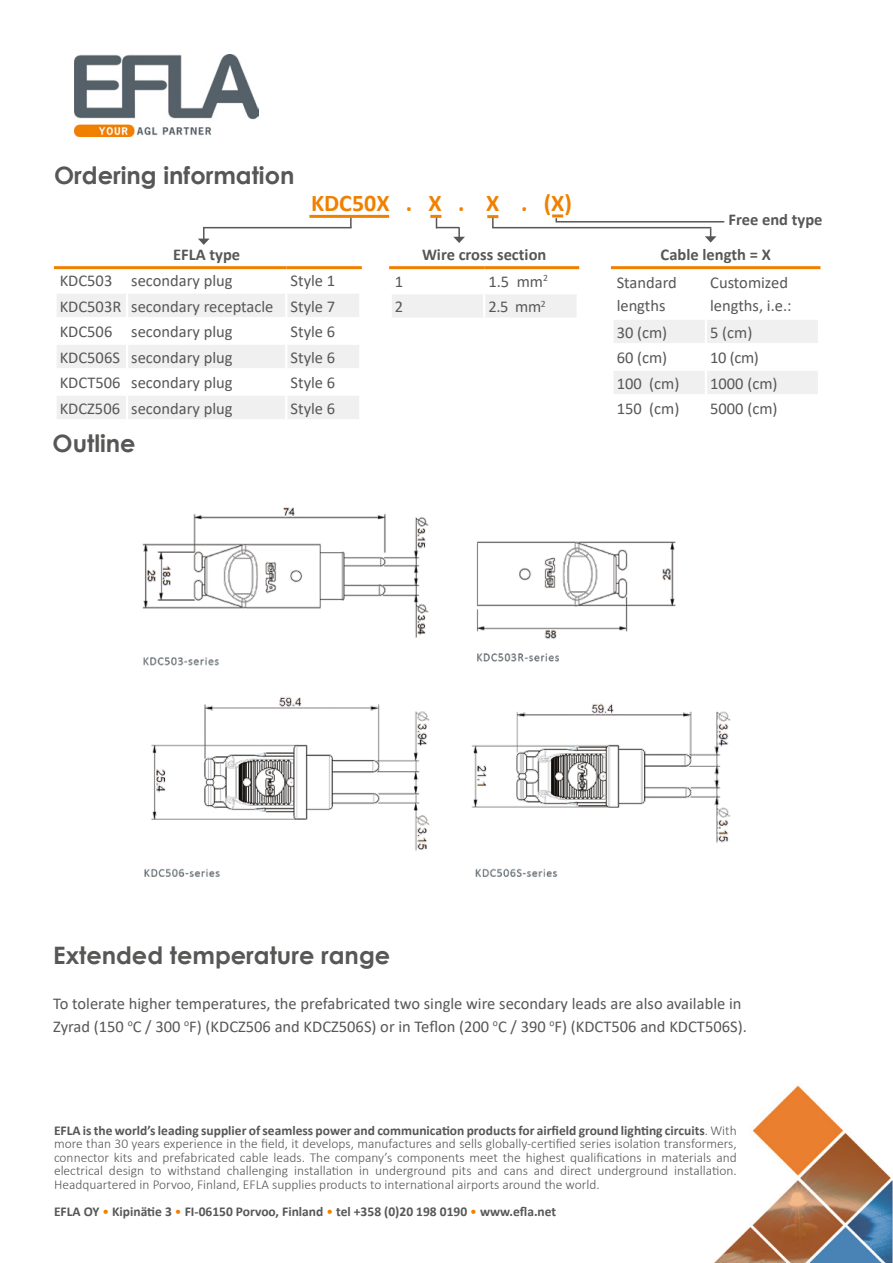
<style>
.page{position:relative;width:893px;height:1263px;background:#fff}
.page>*{position:absolute;margin:0;border:0;box-sizing:border-box;transform-origin:0 0}
.t1{font:700 24px "Century Gothic";color:#575756}
.t2{font:700 24px "Calibri";color:#f08100}
.t3{font:16.5px/22.5px "Calibri";color:#575756}
.t4{font:700 16.5px "Calibri";color:#575756}
.t5{font:300 13.5px/13.5px "Calibri";color:#575756;text-align:justify}
.t6{font:700 13.5px "Calibri";color:#575756}
.s1{font-weight:700}
.s2{font-weight:400;color:#f08100}
</style>
<div class="page">
<img style="left:74px;top:54px;width:184px;height:82px">
<img style="left:714px;top:1085px;width:179px;height:178px">
<svg style="left:350px;top:218px;width:2px;height:9px"></svg>
<hr style="left:204px;top:227px;width:148px;height:1px;background:#575756">
<svg style="left:57px;top:269px;width:302px;height:150px"></svg>
<hr style="left:126px;top:269px;width:2px;height:22px;background:#fff">
<hr style="left:285px;top:269px;width:2px;height:22px;background:#fff">
<hr style="left:126px;top:294px;width:2px;height:23px;background:#fff">
<hr style="left:285px;top:294px;width:2px;height:23px;background:#fff">
<hr style="left:126px;top:319px;width:2px;height:24px;background:#fff">
<hr style="left:285px;top:319px;width:2px;height:24px;background:#fff">
<hr style="left:126px;top:345px;width:2px;height:23px;background:#fff">
<hr style="left:285px;top:345px;width:2px;height:23px;background:#fff">
<hr style="left:126px;top:370px;width:2px;height:24px;background:#fff">
<hr style="left:285px;top:370px;width:2px;height:24px;background:#fff">
<hr style="left:126px;top:396px;width:2px;height:23px;background:#fff">
<hr style="left:285px;top:396px;width:2px;height:23px;background:#fff">
<hr style="left:54px;top:317px;width:73px;height:2px;background:#fff">
<hr style="left:127px;top:317px;width:159px;height:2px;background:#fff">
<hr style="left:286px;top:317px;width:75px;height:2px;background:#fff">
<hr style="left:54px;top:343px;width:73px;height:2px;background:#fff">
<hr style="left:127px;top:343px;width:159px;height:2px;background:#fff">
<hr style="left:286px;top:343px;width:75px;height:2px;background:#fff">
<hr style="left:54px;top:368px;width:73px;height:2px;background:#fff">
<hr style="left:127px;top:368px;width:159px;height:2px;background:#fff">
<hr style="left:286px;top:368px;width:75px;height:2px;background:#fff">
<hr style="left:54px;top:394px;width:73px;height:2px;background:#fff">
<hr style="left:127px;top:394px;width:159px;height:2px;background:#fff">
<hr style="left:286px;top:394px;width:75px;height:2px;background:#fff">
<hr style="left:54px;top:266px;width:73px;height:3px;background:#f08100">
<hr style="left:127px;top:266px;width:159px;height:3px;background:#f08100">
<hr style="left:286px;top:266px;width:76px;height:3px;background:#f08100">
<hr style="left:54px;top:291px;width:73px;height:3px;background:#fff">
<hr style="left:127px;top:291px;width:159px;height:3px;background:#fff">
<hr style="left:286px;top:291px;width:75px;height:3px;background:#fff">
<svg style="left:392px;top:269px;width:185px;height:48px"></svg>
<hr style="left:483px;top:269px;width:2px;height:23px;background:#fff">
<hr style="left:483px;top:294px;width:2px;height:24px;background:#fff">
<hr style="left:390px;top:292px;width:94px;height:2px;background:#fff">
<hr style="left:484px;top:292px;width:95px;height:2px;background:#fff">
<hr style="left:389px;top:266px;width:95px;height:3px;background:#f08100">
<hr style="left:484px;top:266px;width:95px;height:3px;background:#f08100">
<svg style="left:613px;top:269px;width:205px;height:125px"></svg>
<hr style="left:705px;top:269px;width:2px;height:49px;background:#fff">
<hr style="left:705px;top:320px;width:2px;height:23px;background:#fff">
<hr style="left:705px;top:345px;width:2px;height:24px;background:#fff">
<hr style="left:705px;top:371px;width:2px;height:23px;background:#fff">
<hr style="left:611px;top:318px;width:95px;height:2px;background:#fff">
<hr style="left:706px;top:318px;width:114px;height:2px;background:#fff">
<hr style="left:611px;top:343px;width:95px;height:2px;background:#fff">
<hr style="left:706px;top:343px;width:114px;height:2px;background:#fff">
<hr style="left:611px;top:369px;width:95px;height:2px;background:#fff">
<hr style="left:706px;top:369px;width:114px;height:2px;background:#fff">
<hr style="left:611px;top:266px;width:95px;height:3px;background:#f08100">
<hr style="left:706px;top:266px;width:114px;height:3px;background:#f08100">
<hr style="left:309px;top:215px;width:80px;height:3px;background:#f08100">
<svg style="left:487px;top:215px;width:11px;height:12px"></svg>
<svg style="left:198px;top:227px;width:12px;height:18px"></svg>
<svg style="left:430px;top:215px;width:35px;height:28px"></svg>
<svg style="left:705px;top:228px;width:11px;height:15px"></svg>
<hr style="left:492px;top:227px;width:219px;height:1px;background:#575756">
<hr style="left:557px;top:221px;width:167px;height:2px;background:#575756">
<svg style="left:552px;top:214px;width:11px;height:9px"></svg>
<img style="left:142px;top:507px;width:589px;height:370px">
<h1 class="t1" style="left:54px;top:157px;width:242px">Ordering information</h1>
<h1 class="t2" style="left:311px;top:186px;width:262px">KDC50X . X . X . (X)</h1>
<p class="t4" style="left:173px;top:243px;width:69px">EFLA type</p>
<p class="t3" style="left:60px;top:269px;width:174px">KDC503 secondary plug</p>
<p class="t3" style="left:60px;top:268px;width:277px;line-height:25.3px;text-align:justify;text-indent:231px">Style 1<br>KDC503R secondary receptacle Style 7<br>KDC506 secondary plug</p>
<p class="t3" style="left:291px;top:320px;width:46px">Style 6</p>
<p class="t3" style="left:60px;top:345px;width:174px">KDC506S secondary plug</p>
<p class="t3" style="left:291px;top:345px;width:46px">Style 6</p>
<p class="t3" style="left:60px;top:371px;width:174px">KDCT506 secondary plug</p>
<p class="t3" style="left:291px;top:371px;width:46px">Style 6</p>
<p class="t3" style="left:60px;top:396px;width:174px">KDCZ506 secondary plug</p>
<p class="t3" style="left:291px;top:396px;width:46px">Style 6</p>
<h1 class="t1" style="left:53px;top:425px;width:85px">Outline</h1>
<p class="t4" style="left:422px;top:243px;width:126px">Wire cross section</p>
<p class="t3" style="left:395px;top:269px;width:10px">1</p>
<p class="t3" style="left:488px;top:269px;width:61px">1.5 mm<sup>2</sup></p>
<p class="t3" style="left:395px;top:295px;width:10px">2</p>
<p class="t3" style="left:488px;top:295px;width:59px">2.5 mm<sup>2</sup></p>
<p class="t4" style="left:729px;top:208px;width:96px">Free end type</p>
<p class="t4" style="left:661px;top:243px;width:112px">Cable length = X</p>
<p class="t3" style="left:617px;top:271px;width:62px">Standard lengths</p>
<p class="t3" style="left:710px;top:271px;width:83px">Customized lengths, i.e.:</p>
<p class="t3" style="left:617px;top:320px;width:52px">30 (cm)</p>
<p class="t3" style="left:710px;top:320px;width:44px">5 (cm)</p>
<p class="t3" style="left:617px;top:346px;width:52px">60 (cm)</p>
<p class="t3" style="left:710px;top:346px;width:50px">10 (cm)</p>
<p class="t3" style="left:617px;top:371px;width:64px">100 (cm)</p>
<p class="t3" style="left:710px;top:371px;width:69px">1000 (cm)</p>
<p class="t3" style="left:617px;top:397px;width:64px">150 (cm)</p>
<p class="t3" style="left:710px;top:397px;width:69px">5000 (cm)</p>
<h1 class="t1" style="left:53px;top:937px;width:338px">Extended temperature range</h1>
<p class="t3" style="left:53px;top:992px;width:695px">To tolerate higher temperatures, the prefabricated two single wire secondary leads are also available in<br>Zyrad (150 <sup>o</sup>C / 300 <sup>o</sup>F) (KDCZ506 and KDCZ506S) or in Teflon (200 <sup>o</sup>C / 390 <sup>o</sup>F) (KDCT506 and KDCT506S).</p>
<p class="t5" style="left:54px;top:1123px;width:684px"><span class="s1">EFLA is the world’s leading supplier of seamless power and communication products for airfield ground lighting circuits</span>. With more than 30 years experience in the field, it develops, manufactures and sells globally-certified series isolation transformers, connector kits and prefabricated cable leads. The company’s components meet the highest qualifications in materials and electrical design to withstand challenging installation in underground pits and cans and direct underground installation.<br>Headquartered in Porvoo, Finland, EFLA supplies products to international airports around the world.</p>
<p class="t6" style="left:54px;top:1202px;width:504px">EFLA OY <span class="s2">•</span> Kipinätie 3 <span class="s2">•</span> FI-06150 Porvoo, Finland <span class="s2">•</span> tel +358 (0)20 198 0190 <span class="s2">•</span> www.efla.net</p>
</div>
